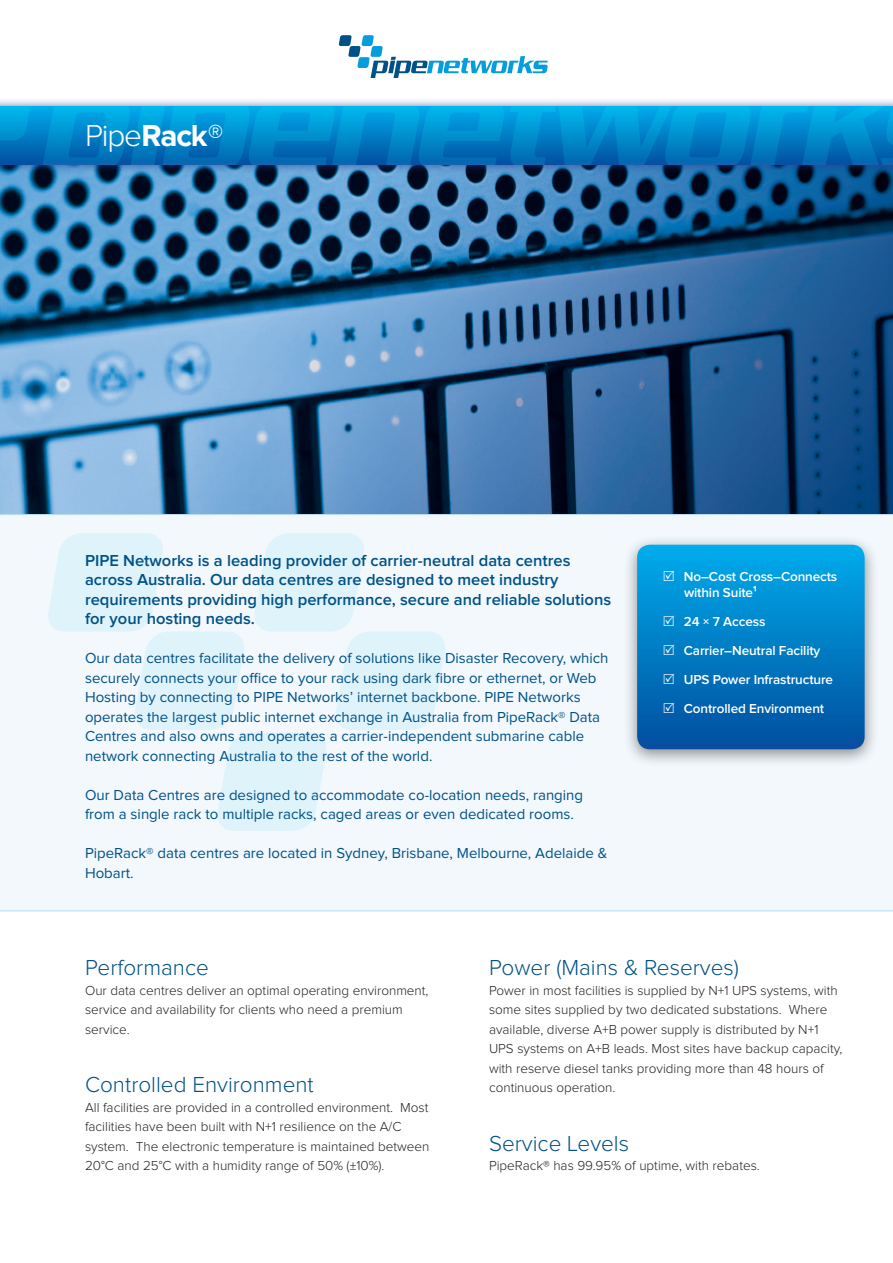
<style>
.page{position:relative;width:893px;height:1263px;background:#fff}
.page>*{position:absolute;margin:0;border:0;box-sizing:border-box;transform-origin:0 0}
.t1{font:300 31.5px "Proxima Nova";color:#fff}
.t2{font:300 22.5px "Proxima Nova";color:#005187}
.t3{font:600 16.5px/19.5px "Proxima Nova";color:#005187}
.t4{font:15px/19.5px "Proxima Nova";color:#005187}
.t5{font:300 13.5px/19.5px "Proxima Nova";color:#231f20}
.t6{font:600 13.5px/29px "Proxima Nova";letter-spacing:-.01em;color:#fff}
.s1{font-weight:700}
</style>
<div class="page">
<img style="left:0;top:173px;width:893px;height:341px">
<div style="left:0;top:514px;width:893px;height:397px;background:#f2f8fc"></div>
<svg style="left:339px;top:35px;width:209px;height:43px"></svg>
<div style="left:622px;top:534px;width:256px;height:233px;background:#231f20;opacity:.5"></div>
<svg style="left:637px;top:545px;width:228px;height:204px;background:#017dc5"></svg>
<div style="left:0;top:97px;width:893px;height:76px;background:#253f8e;opacity:.75"></div>
<svg style="left:0;top:106px;width:893px;height:59px;background:#0088ca"></svg>
<svg style="left:48px;top:533px;width:397px;height:298px"></svg>
<svg style="left:664px;top:570px;width:10px;height:11px"></svg>
<svg style="left:664px;top:615px;width:10px;height:11px"></svg>
<svg style="left:664px;top:644px;width:10px;height:11px"></svg>
<svg style="left:664px;top:673px;width:10px;height:11px"></svg>
<svg style="left:664px;top:702px;width:10px;height:11px"></svg>
<h1 class="t1" style="left:85px;top:121px;width:140px">Pipe<span class="s1">Rack</span>®</h1>
<p class="t3" style="left:85px;top:551px;width:528px">PIPE Networks is a leading provider of carrier-neutral data centres across Australia. Our data centres are designed to meet industry requirements providing high performance, secure and reliable solutions for your hosting needs.</p>
<p class="t4" style="left:85px;top:649px;width:525px">Our data centres facilitate the delivery of solutions like Disaster Recovery, which securely connects your office to your rack using dark fibre or ethernet, or Web Hosting by connecting to PIPE Networks’ internet backbone. PIPE Networks operates the largest public internet exchange in Australia from PipeRack® Data Centres and also owns and operates a carrier-independent submarine cable network connecting Australia to the rest of the world.</p>
<p class="t4" style="left:85px;top:785px;width:500px">Our Data Centres are designed to accommodate co-location needs, ranging from a single rack to multiple racks, caged areas or even dedicated rooms.</p>
<p class="t4" style="left:85px;top:844px;width:524px">PipeRack® data centres are located in Sydney, Brisbane, Melbourne, Adelaide &amp;<br>Hobart.</p>
<p class="t6" style="left:684px;top:569px;width:155px;line-height:16.2px">No–Cost Cross–Connects within Suite1</p>
<p class="t6" style="left:684px;top:608px;width:151px">24 × 7 Access<br>Carrier–Neutral Facility<br>UPS Power Infrastructure<br>Controlled Environment</p>
<h2 class="t2" style="left:85px;top:957px;width:125px">Performance</h2>
<p class="t5" style="left:85px;top:981px;width:345px">Our data centres deliver an optimal operating environment, service and availability for clients who need a premium service.</p>
<h2 class="t2" style="left:85px;top:1074px;width:230px">Controlled Environment</h2>
<p class="t5" style="left:85px;top:1098px;width:346px">All facilities are provided in a controlled environment. Most facilities have been built with N+1 resilience on the A/C system. The electronic temperature is maintained between 20°C and 25°C with a humidity range of 50% (±10%).</p>
<h2 class="t2" style="left:489px;top:957px;width:251px">Power (Mains &amp; Reserves)</h2>
<p class="t5" style="left:489px;top:981px;width:355px">Power in most facilities is supplied by N+1 UPS systems, with some sites supplied by two dedicated substations. Where available, diverse A+B power supply is distributed by N+1<br>UPS systems on A+B leads. Most sites have backup capacity, with reserve diesel tanks providing more than 48 hours of continuous operation.</p>
<h2 class="t2" style="left:489px;top:1133px;width:142px">Service Levels</h2>
<p class="t5" style="left:489px;top:1156px;width:272px">PipeRack® has 99.95% of uptime, with rebates.</p>
</div>
